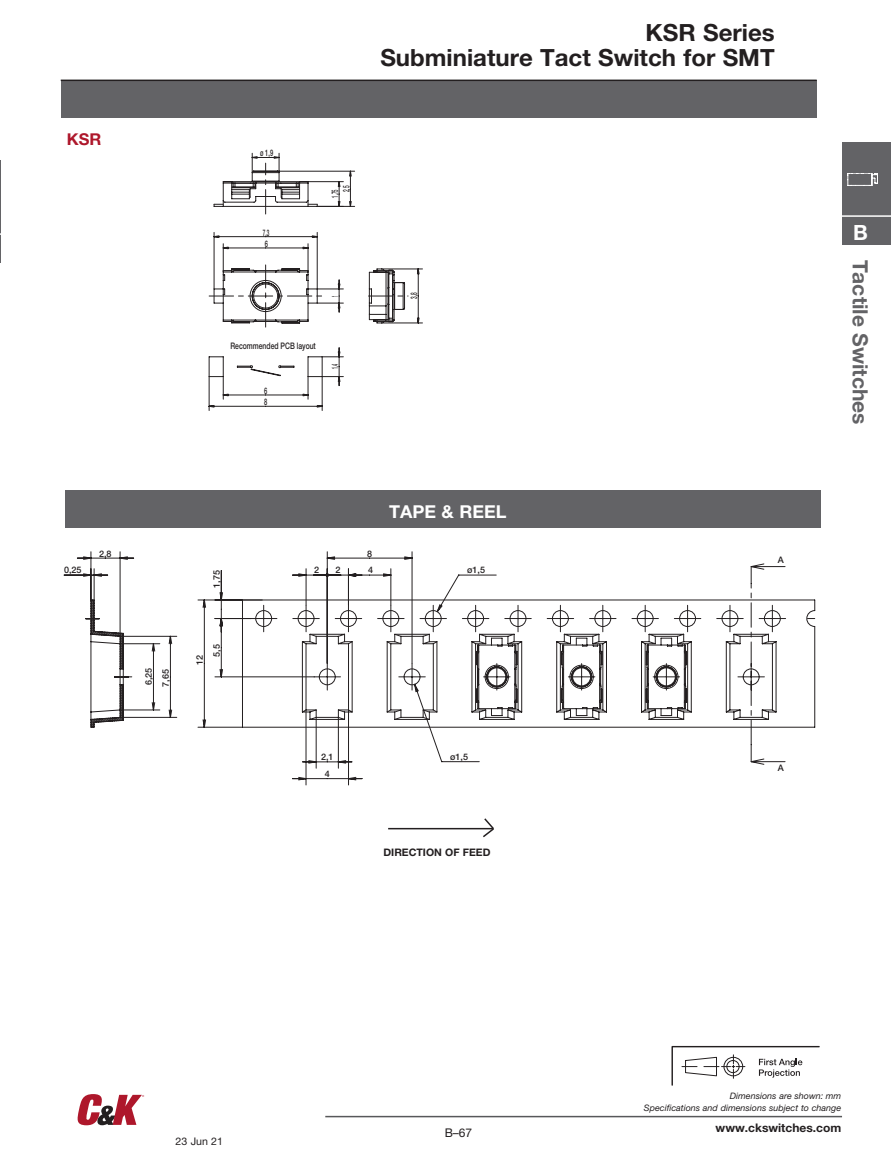
<style>
.page{position:relative;width:891px;height:1175px;background:#fff}
.page>*{position:absolute;margin:0;border:0;box-sizing:border-box;transform-origin:0 0}
.Page_head_right{font:700 23.7px/25.2px "Helvetica Neue LT Std";color:#231f20;text-align:right}
.t1{font:700 21px "Helvetica Neue LT Std";color:#636366}
.t2{font:700 21px "Helvetica Neue LT Std";color:#fff}
.Category_head_-_wht{font:700 17.85px "Helvetica Neue LT Std";color:#fff}
.t3{font:700 16.35px "Helvetica Neue LT Std";color:#ae172b}
.t4{font:12px "Helvetica Neue LT Std";color:#231f20}
.t5{font:700 11.85px "Helvetica Neue LT Std";color:#231f20}
.footer-url{font:10.5px "Helvetica Neue LT Std";color:#231f20}
.t6{font:700 10.35px "Helvetica Neue LT Std";color:#231f20}
.t7{font:500 9px/17px "Helvetica Neue";color:#231f20}
.t8{font:500 9px "Helvetica Neue";color:#231f20;scale:.76 1}
.t9{font:500 9px "Helvetica Neue";color:#231f20;scale:.52 1}
.t10{font:500 9px/11.2px "Helvetica Neue";color:#231f20;scale:.64 1}
.t11{font:500 9px "Helvetica Neue";color:#231f20;scale:.46 1}
.t12{font:500 9px "Helvetica Neue";color:#231f20;scale:.42 1}
.t13{font:500 9px "Helvetica Neue";color:#231f20;scale:.29 1}
.t14{font:italic 8.85px/11.9px "Helvetica Neue LT Std";color:#231f20;text-align:right}
</style>
<div class="page">
<hr style="left:325px;top:1115px;width:517px;height:2px;background:#57585a">
<svg style="left:78px;top:1094px;width:66px;height:31px"></svg>
<div style="left:842px;top:142px;width:49px;height:102px;background:#636366"></div>
<svg style="left:848px;top:173px;width:30px;height:13px"></svg>
<hr style="left:820px;top:215px;width:71px;height:2px;background:#fff">
<svg style="left:672px;top:1046px;width:148px;height:39px"></svg>
<hr style="left:388px;top:828px;width:105px;height:1px;background:#231f20">
<svg style="left:481px;top:818px;width:13px;height:20px"></svg>
<svg style="left:209px;top:170px;width:214px;height:241px"></svg>
<svg style="left:518px;top:566px;width:268px;height:195px"></svg>
<svg style="left:292px;top:574px;width:226px;height:211px"></svg>
<svg style="left:64px;top:551px;width:416px;height:211px"></svg>
<div style="left:65px;top:490px;width:756px;height:37px;background:#636366"></div>
<div style="left:61px;top:80px;width:756px;height:38px;background:#636366"></div>
<hr style="left:61px;top:80px;width:756px;height:1px;background:#231f20">
<hr style="left:0;top:160px;width:1px;height:102px;background:#636366">
<hr style="left:0;top:233px;width:43px;height:2px;background:#fff">
<p class="t3" style="left:67px;top:129px;width:36px">KSR</p>
<p class="Page_head_right" style="left:380px;top:19px;width:396px">KSR Series<br>Subminiature Tact Switch for SMT</p>
<p class="t10" style="left:260px;top:147px;width:22px">ø 1,9</p>
<p class="t9" style="left:263px;top:227px;width:14px">7,3</p>
<p class="t10" style="left:265px;top:238px;width:7px">6</p>
<p class="t9" style="left:341px;top:192px;width:14px;rotate:-90deg">2,5</p>
<p class="t11" style="left:329px;top:198px;width:19px;rotate:-90deg">1,75</p>
<p class="t13" style="left:329px;top:297px;width:7px;rotate:-90deg">1</p>
<p class="t8" style="left:231px;top:340px;width:114px">Recommended PCB layout</p>
<p class="t10" style="left:264px;top:385px;width:7px">6<br>8</p>
<p class="t12" style="left:329px;top:369px;width:14px;rotate:-90deg">1,4</p>
<p class="t9" style="left:409px;top:299px;width:14px;rotate:-90deg">3,8</p>
<p class="t7" style="left:99px;top:545px;width:14px">2,8</p>
<p class="t7" style="left:367px;top:545px;width:7px">8</p>
<p class="t7" style="left:64px;top:561px;width:19px">0,25</p>
<p class="t7" style="left:314px;top:561px;width:7px">2</p>
<p class="t7" style="left:335px;top:561px;width:7px">2</p>
<p class="t7" style="left:368px;top:561px;width:7px">4</p>
<p class="t7" style="left:208px;top:588px;width:19px;rotate:-90deg">1,75</p>
<p class="Category_head_-_wht" style="left:389px;top:500px;width:119px">TAPE &amp; REEL</p>
<p class="t7" style="left:467px;top:561px;width:19px">ø1,5</p>
<p class="t7" style="left:140px;top:686px;width:20px;rotate:-90deg">6,25<br>7,65</p>
<p class="t7" style="left:191px;top:664px;width:12px;rotate:-90deg">12</p>
<p class="t7" style="left:208px;top:657px;width:14px;rotate:-90deg">5,5</p>
<p class="t7" style="left:321px;top:748px;width:14px">2,1</p>
<p class="t7" style="left:325px;top:765px;width:7px">4</p>
<p class="t7" style="left:450px;top:748px;width:19px">ø1,5</p>
<p class="t6" style="left:383px;top:845px;width:108px">DIRECTION OF FEED</p>
<p class="t7" style="left:778px;top:551px;width:8px">A</p>
<p class="t7" style="left:778px;top:759px;width:8px">A</p>
<h2 class="t2" style="left:853px;top:219px;width:16px">B</h2>
<h2 class="t1" style="left:873px;top:259px;width:167px;rotate:90deg">Tactile Switches</h2>
<p class="footer-url" style="left:176px;top:1135px;width:49px">23 Jun 21</p>
<h3 class="t4" style="left:445px;top:1125px;width:29px">B–67</h3>
<p class="t14" style="left:644px;top:1089px;width:199px">Dimensions are shown: mm<br>Specifications and dimensions subject to change</p>
<h3 class="t5" style="left:716px;top:1120px;width:127px">www.ckswitches.com</h3>
</div>
